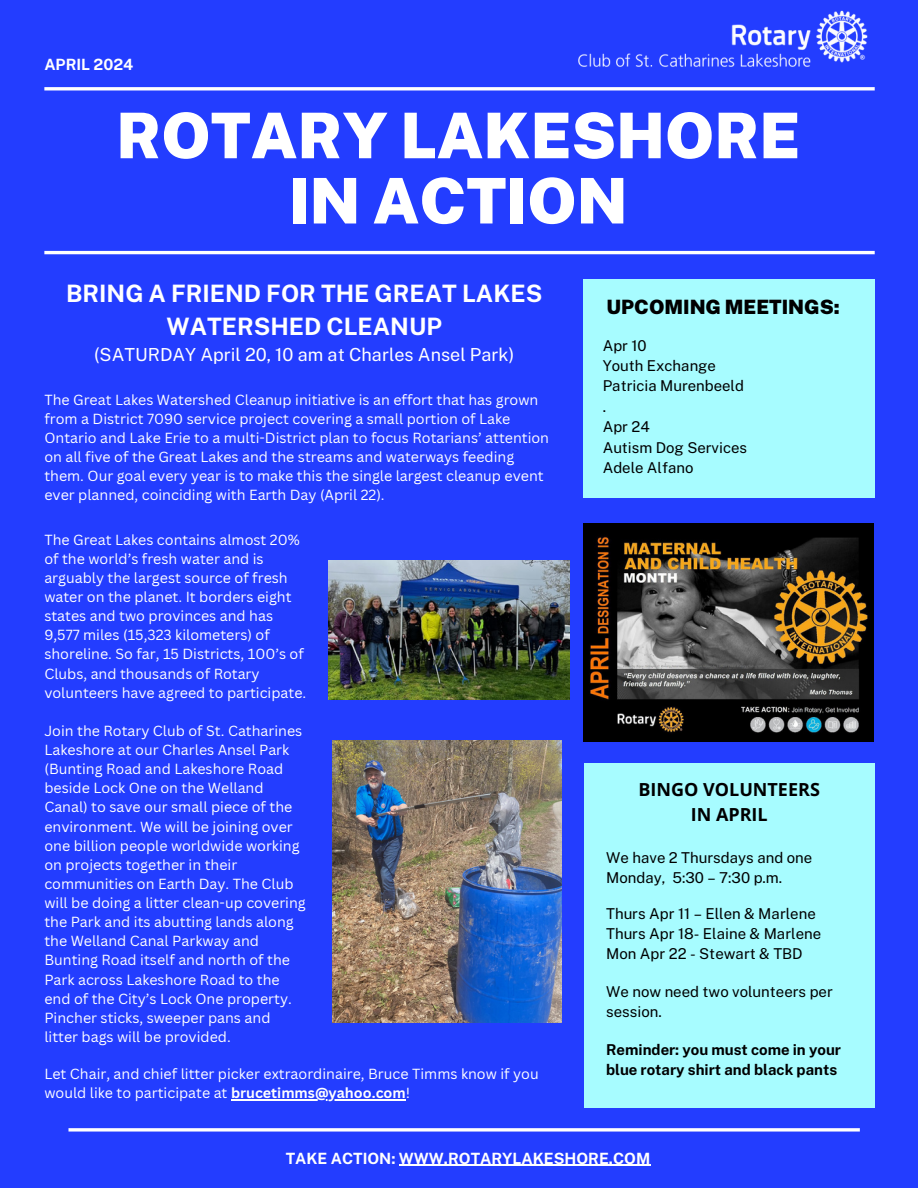
<style>
.page{position:relative;width:918px;height:1188px;background:#233dff}
.page>*{position:absolute;margin:0;border:0;box-sizing:border-box;transform-origin:0 0}
.t1{font:900 63px/65.2px "Public Sans";color:#fff;text-align:center}
.t2{font:700 24px/32.7px "Public Sans";color:#fff;text-align:center}
.t3{font:900 19.8px "Public Sans";color:#000}
.t4{font:18px "Public Sans";color:#fff}
.t5{font:700 18px/24.8px "Open Sans";color:#000;text-align:center}
.t6{font:700 15.45px "Public Sans";color:#fff}
.t7{font:15px/20px "Public Sans";color:#000}
.t8{font:700 15px/20px "Public Sans";color:#000}
.t9{font:14.25px/19.2px "Canva Sans";color:#fff}
.s1{font-weight:700}
</style>
<div class="page">
<hr style="left:44px;top:87px;width:831px;height:3px;background:#fff">
<hr style="left:44px;top:251px;width:831px;height:3px;background:#fff">
<div style="left:583px;top:280px;width:292px;height:218px;background:#a7fcff"></div>
<div style="left:584px;top:763px;width:291px;height:344px;background:#a7fcff"></div>
<svg style="left:68px;top:1128px;width:792px;height:4px;background:#dce0ff"></svg>
<img style="left:578px;top:10px;width:290px;height:57px">
<img style="left:333px;top:741px;width:228px;height:281px">
<img style="left:329px;top:561px;width:240px;height:138px">
<img style="left:583px;top:523px;width:291px;height:218px">
<hr style="left:399px;top:1165px;width:251px;height:1px;background:#fff">
<hr style="left:231px;top:1099px;width:175px;height:1px;background:#fff">
<p class="t6" style="left:44px;top:55px;width:91px">APRIL 2024</p>
<p class="t1" style="left:116px;top:103px;width:685px">ROTARY LAKESHORE<br>IN ACTION</p>
<h2 class="t2" style="left:66px;top:277px;width:478px">BRING A FRIEND FOR THE GREAT LAKES<br>WATERSHED CLEANUP</h2>
<p class="t4" style="left:94px;top:344px;width:422px">(SATURDAY April 20, 10 am at Charles Ansel Park)</p>
<h5 class="t9" style="left:44px;top:390px;width:506px">The Great Lakes Watershed Cleanup initiative is an effort that has grown from a District 7090 service project covering a small portion of Lake Ontario and Lake Erie to a multi-District plan to focus Rotarians’ attention on all five of the Great Lakes and the streams and waterways feeding them. Our goal every year is to make this the single largest cleanup event ever planned, coinciding with Earth Day (April 22).</h5>
<p class="t9" style="left:44px;top:530px;width:263px">The Great Lakes contains almost 20% of the world’s fresh water and is arguably the largest source of fresh water on the planet. It borders eight states and two provinces and has 9,577 miles (15,323 kilometers) of shoreline. So far, 15 Districts, 100’s of Clubs, and thousands of Rotary volunteers have agreed to participate.</p>
<p class="t9" style="left:44px;top:721px;width:263px">Join the Rotary Club of St. Catharines Lakeshore at our Charles Ansel Park (Bunting Road and Lakeshore Road beside Lock One on the Welland Canal) to save our small piece of the environment. We will be joining over one billion people worldwide working on projects together in their communities on Earth Day. The Club will be doing a litter clean-up covering the Park and its abutting lands along the Welland Canal Parkway and Bunting Road itself and north of the Park across Lakeshore Road to the end of the City’s Lock One property.<br>Pincher sticks, sweeper pans and litter bags will be provided.</p>
<h4 class="t9" style="left:44px;top:1064px;width:496px">Let Chair, and chief litter picker extraordinaire, Bruce Timms know if you would like to participate at <span class="s1">brucetimms@yahoo.com</span>!</h4>
<p class="t3" style="left:606px;top:296px;width:235px">UPCOMING MEETINGS:</p>
<p class="t7" style="left:603px;top:335px;width:45px">Apr 10</p>
<h3 class="t7" style="left:603px;top:356px;width:115px">Youth Exchange</h3>
<p class="t7" style="left:603px;top:376px;width:143px">Patricia Murenbeeld</p>
<p class="t7" style="left:603px;top:396px;width:5px">.</p>
<p class="t7" style="left:603px;top:417px;width:49px">Apr 24</p>
<p class="t7" style="left:603px;top:437px;width:146px">Autism Dog Services</p>
<p class="t7" style="left:603px;top:458px;width:92px">Adele Alfano</p>
<p class="t5" style="left:639px;top:777px;width:183px">BINGO VOLUNTEERS<br>IN APRIL</p>
<p class="t7" style="left:606px;top:848px;width:208px">We have 2 Thursdays and one<br>Monday, 5:30 – 7:30 p.m.</p>
<p class="t7" style="left:606px;top:904px;width:211px">Thurs Apr 11 – Ellen &amp; Marlene</p>
<p class="t7" style="left:606px;top:924px;width:217px">Thurs Apr 18- Elaine &amp; Marlene</p>
<h3 class="t7" style="left:606px;top:944px;width:198px">Mon Apr 22 - Stewart &amp; TBD</h3>
<p class="t7" style="left:606px;top:982px;width:228px">We now need two volunteers per session.</p>
<p class="t8" style="left:606px;top:1040px;width:236px">Reminder: you must come in your blue rotary shirt and black pants</p>
<p class="t6" style="left:286px;top:1149px;width:366px">TAKE ACTION: WWW.ROTARYLAKESHORE.COM</p>
</div>
